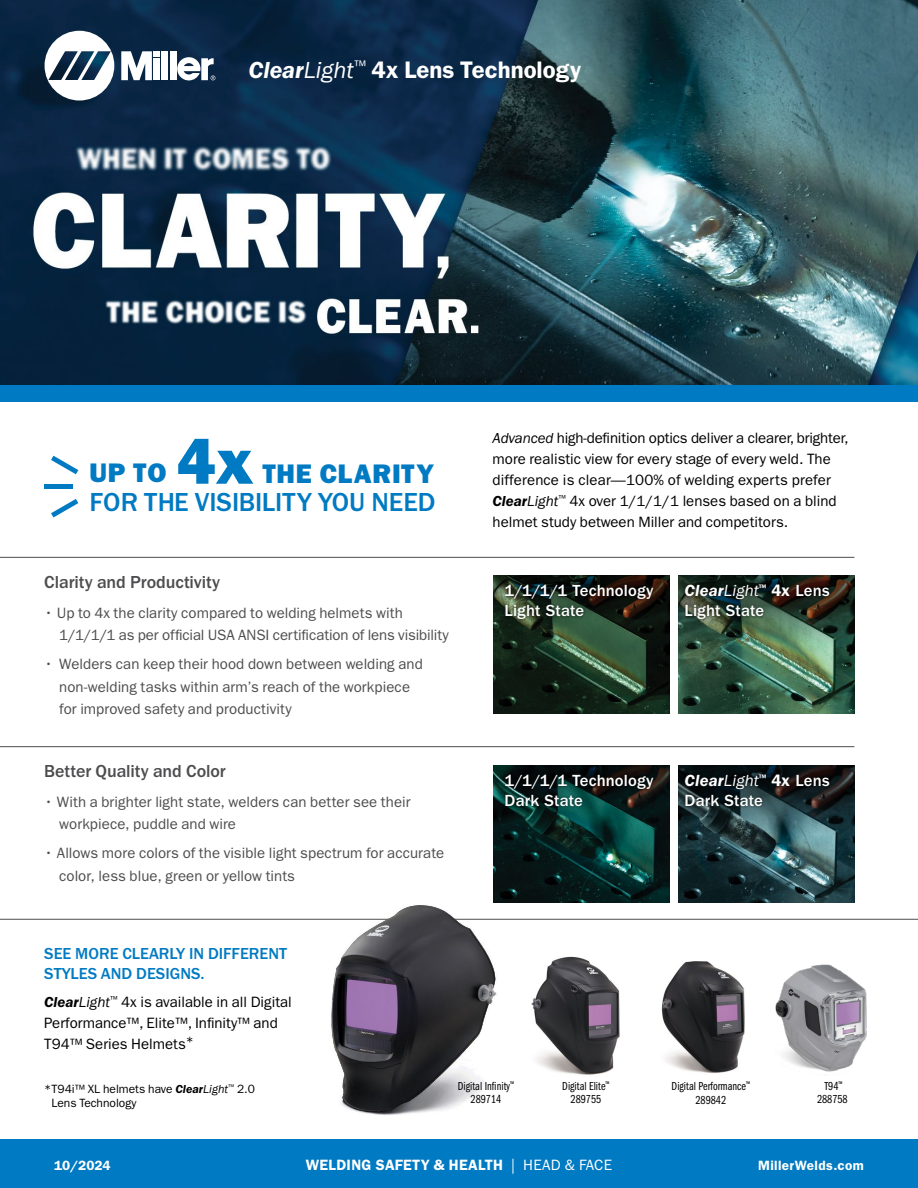
<style>
.page{position:relative;width:918px;height:1188px;background:#fff}
.page>*{position:absolute;margin:0;border:0;box-sizing:border-box;transform-origin:0 0}
.t1{font:64.5px "ITC Franklin Gothic Std Hvy";color:#007ac2}
.t2{font:500 27px "ITC Franklin Gothic Std";color:#007ac2}
.t3{font:27px "ITC Franklin Gothic Std Hvy";letter-spacing:.03em;color:#007ac2}
.t4{font:600 24px "ITC Franklin Gothic Std";color:#fff}
.t5{font:500 18px "ITC Franklin Gothic Std";letter-spacing:-.005em;color:#4d4d4f}
.t6{font:500 16.65px/20px "ITC Franklin Gothic Std";letter-spacing:.005em;color:#fff}
.t7{font:500 16.5px/19.5px "ITC Franklin Gothic Std";color:#007ac2}
.t8{font:15px/22.5px "ITC Franklin Gothic Std";letter-spacing:.005em;color:#4d4d4f}
.t9{font:15px/21px "ITC Franklin Gothic Std";color:#000}
.t10{font:600 15px "ITC Franklin Gothic Std";letter-spacing:.02em;color:#fff}
.t11{font:600 13.5px "ITC Franklin Gothic Std";letter-spacing:.025em;color:#fff}
.t12{font:12px/13.8px "ITC Franklin Gothic Std Bk Cp";color:#000;text-align:center}
.t13{font:12px/14.4px "ITC Franklin Gothic Std";color:#000}
.s1{font-style:italic}
.s2{font-weight:400;font-style:italic}
.s3{font-weight:600;font-style:italic}
.s4{font-weight:600}
.s5{font-weight:400}
</style>
<div class="page">
<img style="left:296px;top:896px;width:223px;height:23px">
<svg style="left:0;top:919px;width:918px;height:196px"></svg>
<div style="left:0;top:1139px;width:918px;height:49px;background:#007ac2"></div>
<img style="left:0;top:0;width:918px;height:385px">
<svg style="left:29px;top:31px;width:186px;height:80px"></svg>
<img style="left:766px;top:955px;width:124px;height:124px">
<img style="left:517px;top:954px;width:124px;height:124px">
<div style="left:44px;top:484px;width:29px;height:5px;background:#007ac2"></div>
<svg style="left:51px;top:456px;width:27px;height:18px"></svg>
<svg style="left:51px;top:499px;width:27px;height:18px"></svg>
<div style="left:0;top:385px;width:918px;height:16px;background:#007ac2"></div>
<hr style="left:0;top:557px;width:854px;height:1px;background:#4d4d4f">
<hr style="left:0;top:746px;width:854px;height:1px;background:#4d4d4f">
<img style="left:494px;top:575px;width:176px;height:138px">
<svg style="left:493px;top:575px;width:176px;height:78px"></svg>
<img style="left:494px;top:765px;width:176px;height:138px">
<img style="left:642px;top:956px;width:122px;height:121px">
<img style="left:679px;top:575px;width:175px;height:138px">
<svg style="left:679px;top:765px;width:175px;height:138px"></svg>
<svg style="left:493px;top:765px;width:176px;height:67px"></svg>
<div style="left:683px;top:771px;width:149px;height:38px;background:#000;opacity:.75"></div>
<div style="left:683px;top:581px;width:149px;height:41px;background:#000;opacity:.75"></div>
<div style="left:503px;top:772px;width:153px;height:37px;background:#000;opacity:.75"></div>
<div style="left:503px;top:582px;width:153px;height:40px;background:#000;opacity:.75"></div>
<h3 class="t4" style="left:248px;top:55px;width:334px"><span class="s1">Clear</span><span class="s2">Light</span><sup>™</sup> 4x Lens Technology</h3>
<h1 class="t1" style="left:177px;top:424px;width:78px">4x</h1>
<h2 class="t3" style="left:90px;top:457px;width:78px">UP TO</h2>
<h2 class="t2" style="left:90px;top:487px;width:348px">FOR THE VISIBILITY YOU NEED</h2>
<h2 class="t3" style="left:262px;top:458px;width:173px">THE CLARITY</h2>
<p class="t5" style="left:44px;top:572px;width:177px">Clarity and Productivity</p>
<p class="t8" style="left:59px;top:601px;width:391px;text-indent:-15px">• Up to 4x the clarity compared to welding helmets with<br>1/1/1/1 as per official USA ANSI certification of lens visibility</p>
<p class="t8" style="left:59px;top:653px;width:365px;text-indent:-15px">• Welders can keep their hood down between welding and non-welding tasks within arm’s reach of the workpiece for improved safety and productivity</p>
<p class="t5" style="left:44px;top:761px;width:183px">Better Quality and Color</p>
<p class="t8" style="left:59px;top:790px;width:353px;text-indent:-15px">• With a brighter light state, welders can better see their workpiece, puddle and wire</p>
<p class="t8" style="left:59px;top:842px;width:387px;text-indent:-15px">• Allows more colors of the visible light spectrum for accurate color, less blue, green or yellow tints</p>
<p class="t9" style="left:493px;top:427px;width:357px"><span class="s1">Advanced</span> high-definition optics deliver a clearer, brighter, more realistic view for every stage of every weld. The difference is clear—100% of welding experts prefer <span class="s3">Clear</span><span class="s1">Light</span><sup>™</sup> 4x over 1/1/1/1 lenses based on a blind helmet study between Miller and competitors.</p>
<p class="t6" style="left:505px;top:581px;width:150px">1/1/1/1 Technology<br>Light State</p>
<p class="t6" style="left:685px;top:581px;width:147px"><span class="s3">Clear</span><span class="s2">Light</span><sup>™</sup> <span class="s4">4x</span> Lens<br>Light State</p>
<p class="t6" style="left:505px;top:771px;width:150px">1/1/1/1 Technology<br>Dark State</p>
<p class="t6" style="left:685px;top:771px;width:147px"><span class="s3">Clear</span><span class="s2">Light</span><sup>™</sup> <span class="s4">4x</span> Lens<br>Dark State</p>
<p class="t7" style="left:44px;top:944px;width:244px">SEE MORE CLEARLY IN DIFFERENT<br>STYLES AND DESIGNS.</p>
<p class="t9" style="left:44px;top:991px;width:249px"><span class="s3">Clear</span><span class="s1">Light</span><sup>™</sup> 4x is available in all Digital<br>Performance™, Elite™, Infinity™ and<br>T94™ Series Helmets<sup>*</sup></p>
<p class="t13" style="left:51px;top:1081px;width:205px;text-indent:-7px">*T94i™ XL helmets have <span class="s3">Clear</span><span class="s1">Light</span><sup>™</sup> 2.0<br>Lens Technology</p>
<p class="t12" style="left:458px;top:1079px;width:58px">Digital Infinity<sup>™<br></sup>289714</p>
<p class="t12" style="left:562px;top:1079px;width:49px">Digital Elite<sup>™<br></sup>289755</p>
<p class="t12" style="left:817px;top:1079px;width:32px">T94<sup>™<br></sup>288758</p>
<p class="t12" style="left:672px;top:1080px;width:80px">Digital Performance<sup>™<br></sup>289842</p>
<p class="t10" style="left:306px;top:1156px;width:308px">WELDING SAFETY &amp; HEALTH <span class="s5">| HEAD &amp; FACE</span></p>
<p class="t11" style="left:54px;top:1157px;width:58px">10/2024</p>
<p class="t11" style="left:758px;top:1157px;width:107px">MillerWelds.com</p>
</div>
